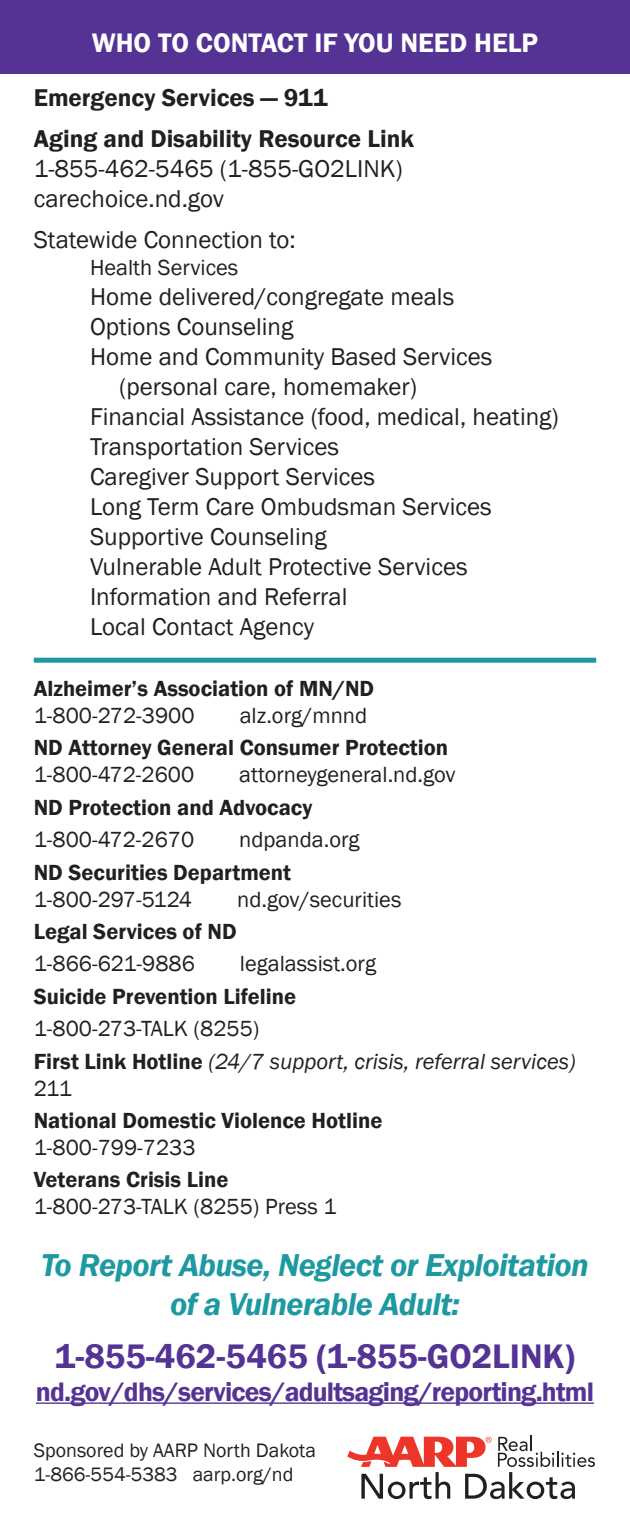
<style>
.page{position:relative;width:630px;height:1530px;background:#fff}
.page>*{position:absolute;margin:0;border:0;box-sizing:border-box;transform-origin:0 0}
.t1{font:600 35px "Franklin Gothic";color:#553394}
.t2{font:italic 600 32.5px/39px "Franklin Gothic";letter-spacing:-.02em;color:#1e99a2;text-align:center}
.t3{font:600 27.5px "Franklin Gothic";letter-spacing:-.03em;color:#553394}
.t4{font:600 27.5px "Franklin Gothic";color:#fff}
.t5{font:25px/30px "Franklin Gothic";color:#231f20}
.t6{font:600 25px/41.2px "Franklin Gothic";color:#231f20}
.t7{font:600 22.5px/32.5px "Franklin Gothic";color:#231f20}
.t8{font:22.5px/32.5px "Franklin Gothic";color:#231f20}
.t9{font:20px/24px "Franklin Gothic";color:#231f20}
.s1{font-weight:400}
.s2{font-weight:600}
.s3{font-weight:400;font-style:italic}
</style>
<div class="page">
<div style="left:0;top:0;width:630px;height:74px;background:#553394"></div>
<div style="left:34px;top:658px;width:562px;height:5px;background:#1e99a2"></div>
<hr style="left:36px;top:1402px;width:558px;height:2px;background:#553394">
<svg style="left:347px;top:1436px;width:248px;height:63px"></svg>
<p class="t4" style="left:92px;top:26px;width:448px">WHO TO CONTACT IF YOU NEED HELP</p>
<p class="t6" style="left:34px;top:77px;width:382px">Emergency Services — 911<br>Aging and Disability Resource Link</p>
<p class="t5" style="left:34px;top:154px;width:371px">1-855-462-5465 (1-855-GO2LINK) carechoice.nd.gov</p>
<p class="t5" style="left:34px;top:225px;width:264px">Statewide Connection to:</p>
<p class="t8" style="left:90px;top:252px;width:150px">Health Services</p>
<p class="t5" style="left:90px;top:282px;width:366px">Home delivered/congregate meals</p>
<p class="t5" style="left:90px;top:312px;width:205px">Options Counseling</p>
<p class="t5" style="left:90px;top:342px;width:404px">Home and Community Based Services</p>
<p class="t5" style="left:119px;top:372px;width:300px">(personal care, homemaker)</p>
<p class="t5" style="left:90px;top:402px;width:470px">Financial Assistance (food, medical, heating)</p>
<p class="t5" style="left:90px;top:432px;width:250px">Transportation Services</p>
<p class="t5" style="left:90px;top:462px;width:287px">Caregiver Support Services</p>
<p class="t5" style="left:90px;top:492px;width:403px">Long Term Care Ombudsman Services</p>
<p class="t5" style="left:90px;top:522px;width:238px">Supportive Counseling</p>
<p class="t5" style="left:90px;top:552px;width:379px">Vulnerable Adult Protective Services</p>
<p class="t5" style="left:90px;top:582px;width:259px">Information and Referral</p>
<p class="t5" style="left:90px;top:612px;width:226px">Local Contact Agency</p>
<p class="t7" style="left:34px;top:675px;width:342px;line-height:27px">Alzheimer’s Association of MN/ND<br><span class="s1">1-800-272-3900</span></p>
<p class="t7" style="left:34px;top:699px;width:416px;text-indent:206px"><span class="s1">alz.org/mnnd<br></span>ND Attorney General Consumer Protection</p>
<p class="t8" style="left:34px;top:759px;width:162px">1-800-472-2600</p>
<p class="t8" style="left:34px;top:759px;width:423px;text-indent:206px">attorneygeneral.nd.gov<br><span class="s2">ND Protection and Advocacy<br></span>1-800-472-2670</p>
<p class="t7" style="left:34px;top:824px;width:327px;text-indent:206px"><span class="s1">ndpanda.org<br></span>ND Securities Department</p>
<p class="t8" style="left:34px;top:883px;width:160px">1-800-297-5124</p>
<p class="t8" style="left:237px;top:883px;width:166px">nd.gov/securities</p>
<p class="t7" style="left:34px;top:915px;width:204px">Legal Services of ND<br><span class="s1">1-866-621-9886</span></p>
<p class="t7" style="left:34px;top:948px;width:543px;text-indent:206px"><span class="s1">legalassist.org<br></span>Suicide Prevention Lifeline<br><span class="s1">1-800-273-TALK (8255)<br></span>First Link Hotline <span class="s3">(24/7 support, crisis, referral services)</span></p>
<p class="t7" style="left:34px;top:1072px;width:350px"><span class="s1">211<br></span>National Domestic Violence Hotline</p>
<p class="t7" style="left:34px;top:1131px;width:196px"><span class="s1">1-800-799-7233<br></span>Veterans Crisis Line</p>
<p class="t8" style="left:34px;top:1191px;width:304px">1-800-273-TALK (8255) Press 1</p>
<p class="t2" style="left:41px;top:1245px;width:549px">To Report Abuse, Neglect or Exploitation of a Vulnerable Adult:</p>
<p class="t1" style="left:55px;top:1335px;width:522px">1-855-462-5465 (1-855-GO2LINK)</p>
<p class="t3" style="left:36px;top:1375px;width:560px">nd.gov/dhs/services/adultsaging/reporting.html</p>
<p class="t9" style="left:34px;top:1439px;width:284px">Sponsored by AARP North Dakota<br>1-866-554-5383 aarp.org/nd</p>
</div>
